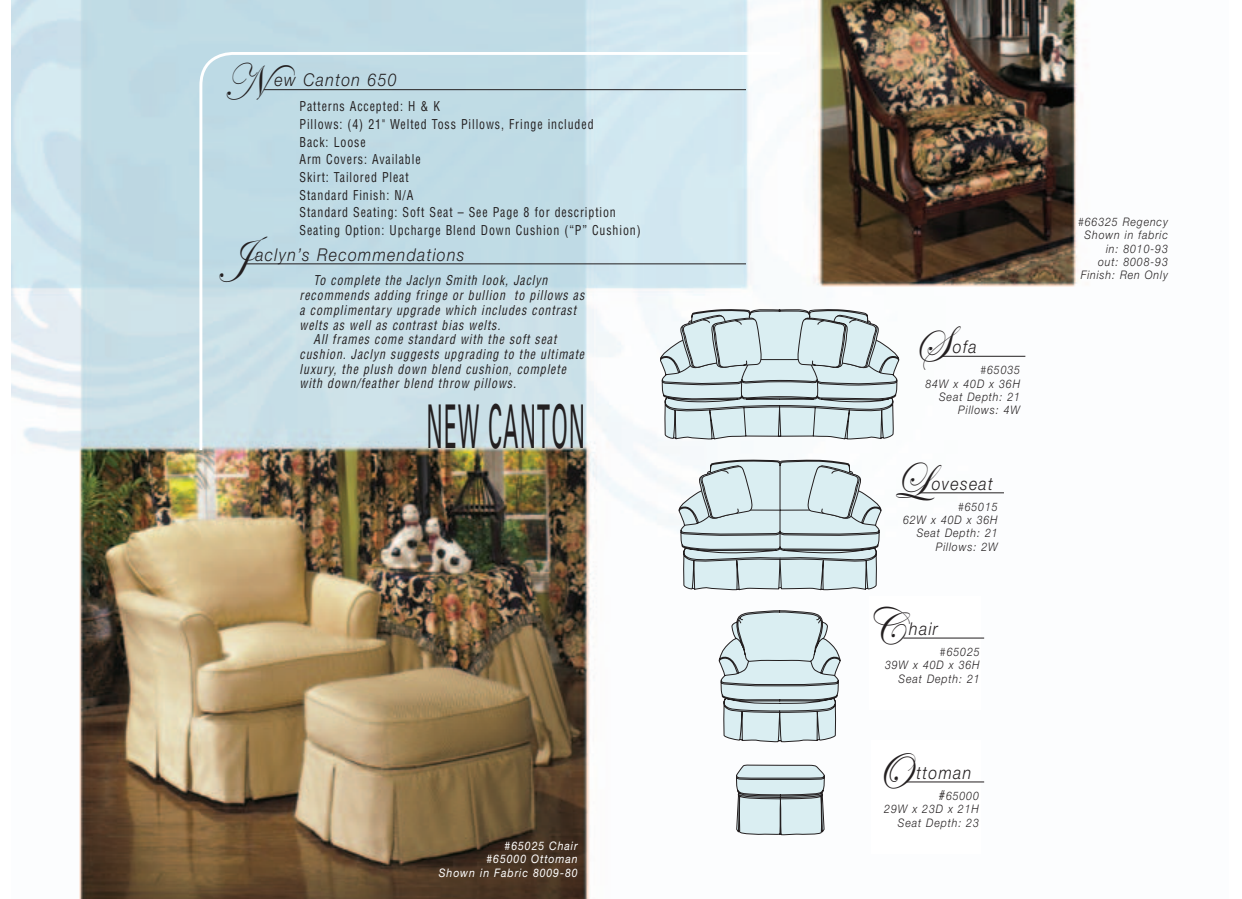
<style>
.page{position:relative;width:1242px;height:899px;background:#fff}
.page>*{position:absolute;margin:0;border:0;box-sizing:border-box;transform-origin:0 0}
.t1{font:60.3px "Univers";letter-spacing:.055em;color:#231f20;scale:.35 1}
.t2{font:52.95px "Edwardian Script ITC";color:#231f20;scale:.9 1}
.t3{font:italic 300 17.7px "Helvetica Neue";letter-spacing:.085em;color:#231f20;scale:.9 1}
.t4{font:italic condensed 13.2px "Helvetica";letter-spacing:.075em;color:#231f20;scale:.9 1}
.t5{font:condensed 13.2px/17.7px "Helvetica";letter-spacing:.075em;color:#231f20;scale:.9 1}
.t6{font:italic 300 11.7px/13.2px "Helvetica Neue";letter-spacing:.085em;color:#231f20;text-align:right;scale:.9 1}
.t7{font:italic 11.7px/13.2px "Helvetica Neue";letter-spacing:.085em;color:#fff;text-align:right;scale:.9 1}
.s1{font-family:"Helvetica";font-weight:400;font-style:normal;font-stretch:condensed;font-size:13.2px}
</style>
<div class="page">
<img style="left:12px;top:0;width:1067px;height:898px">
<svg style="left:198px;top:50px;width:585px;height:403px;background:#cce1e9"></svg>
<hr style="left:920px;top:492px;width:84px;height:1px;background:#231f20">
<div style="left:870px;top:596px;width:111px;height:113px;background:#fff"></div>
<hr style="left:903px;top:637px;width:81px;height:1px;background:#231f20">
<div style="left:871px;top:740px;width:109px;height:113px;background:#fff"></div>
<hr style="left:907px;top:781px;width:77px;height:1px;background:#231f20">
<svg style="left:736px;top:764px;width:89px;height:71px;background:#bfced2"></svg>
<svg style="left:660px;top:309px;width:239px;height:130px;background:#c5d4d7"></svg>
<svg style="left:719px;top:610px;width:121px;height:132px;background:#c8d7da"></svg>
<hr style="left:942px;top:356px;width:83px;height:1px;background:#231f20">
<svg style="left:679px;top:460px;width:202px;height:130px;background:#c6d6d9"></svg>
<hr style="left:264px;top:89px;width:482px;height:1px;background:#231f20">
<hr style="left:246px;top:263px;width:500px;height:1px;background:#231f20">
<h2 class="t2" style="left:223px;top:54px;width:82px">a</h2>
<h3 class="t3" style="left:275px;top:74px;width:137px">ew Canton 650</h3>
<p class="t5" style="left:300px;top:99px;width:380px">Patterns Accepted: H &amp; K<br>Pillows: (4) 21" Welted Toss Pillows, Fringe included<br>Back: Loose<br>Arm Covers: Available<br>Skirt: Tailored Pleat<br>Standard Finish: N/A<br>Standard Seating: Soft Seat – See Page 8 for description Seating Option: Upcharge Blend Down Cushion (“P” Cushion)</p>
<h2 class="t2" style="left:223px;top:228px;width:31px">]</h2>
<h3 class="t3" style="left:255px;top:248px;width:234px">aclyn’s Recommendations</h3>
<p class="t4" style="left:314px;top:275px;width:261px">To complete the Jaclyn Smith look, Jaclyn</p>
<p class="t4" style="left:300px;top:290px;width:318px">recommends adding fringe or bullion to pillows as</p>
<p class="t4" style="left:300px;top:305px;width:309px">a complimentary upgrade which includes contrast</p>
<p class="t4" style="left:300px;top:319px;width:225px">welts as well as contrast bias welts.</p>
<p class="t4" style="left:314px;top:334px;width:271px">All frames come standard with the soft seat</p>
<p class="t4" style="left:300px;top:349px;width:318px">cushion. Jaclyn suggests upgrading to the ultimate</p>
<p class="t4" style="left:300px;top:364px;width:297px">luxury, the plush down blend cushion, complete</p>
<p class="t4" style="left:300px;top:378px;width:242px">with down/feather blend throw pillows.</p>
<h1 class="t1" style="left:427px;top:405px;width:455px">NEW CANTON</h1>
<p class="t7" style="left:439px;top:840px;width:156px">#65025 Chair<br>#65000 Ottoman<br>Shown in Fabric 8009-80</p>
<h2 class="t2" style="left:914px;top:316px;width:39px">f</h2>
<h3 class="t3" style="left:953px;top:340px;width:28px">ofa</h3>
<p class="t6" style="left:925px;top:365px;width:107px">#65035<br>84W x 40D x 36H<br>Seat Depth: 21<br>Pillows: 4W</p>
<h2 class="t2" style="left:892px;top:453px;width:42px">_</h2>
<h3 class="t3" style="left:932px;top:477px;width:69px">oveseat</h3>
<p class="t6" style="left:903px;top:501px;width:107px">#65015<br>62W x 40D x 36H<br>Seat Depth: 21<br>Pillows: 2W</p>
<h2 class="t2" style="left:866px;top:598px;width:44px">V</h2>
<h3 class="t3" style="left:909px;top:622px;width:33px">hair</h3>
<p class="t6" style="left:885px;top:646px;width:107px">#65025<br>39W x 40D x 36H<br>Seat Depth: 21</p>
<h2 class="t2" style="left:872px;top:741px;width:43px">b</h2>
<h3 class="t3" style="left:917px;top:766px;width:62px">ttoman</h3>
<p class="t6" style="left:884px;top:790px;width:107px"><span class="s1">#</span>65000<br>29W x 23D x 21H<br>Seat Depth: 23</p>
<p class="t6" style="left:1078px;top:216px;width:101px">#66325 Regency<br>Shown in fabric in: 8010-93<br>out: 8008-93<br>Finish: Ren Only</p>
</div>
